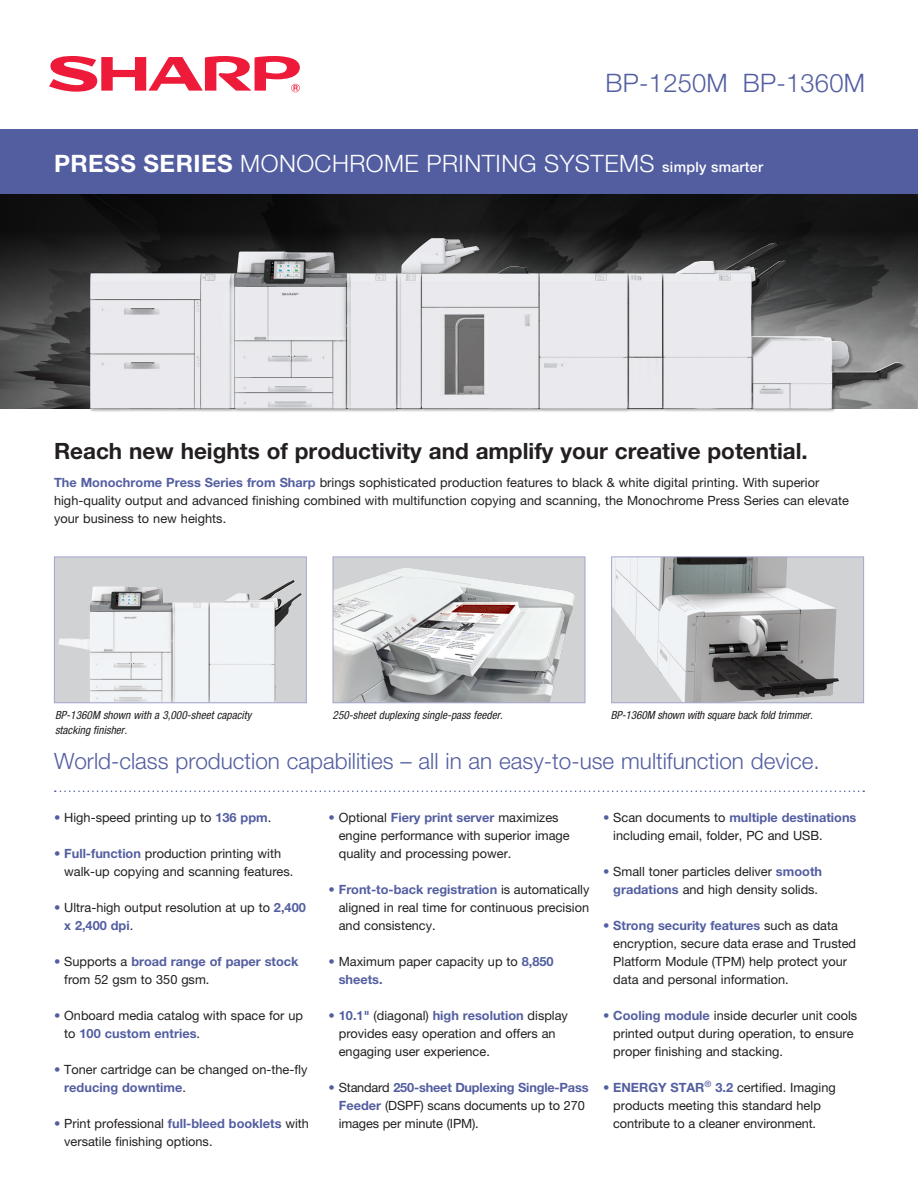
<style>
.page{position:relative;width:918px;height:1188px;background:#fff}
.page>*{position:absolute;margin:0;border:0;box-sizing:border-box;transform-origin:0 0}
.Model_Numbers_2022{font:300 25.5px "Helvetica Neue LT Std";letter-spacing:.01em;color:#535ea1}
.MFP_BOLD__TITLE_Style{font:300 24px "Helvetica Neue LT Std";letter-spacing:.02em;color:#fff}
.Lead_in_Blue_Headline_2022{font:300 22.5px "Helvetica Neue LT Std";color:#535ea1}
.Headline_BOLD_2022{font:700 22.5px "Helvetica Neue LT Std";color:#231f20}
.Body_Copy_2022_Features_for_spec_sheet{font:12.75px/18px "Helvetica Neue LT Std";color:#231f20}
.Body_Copy_2022_for_Spec_sheet{font:12.75px/18px "Helvetica Neue LT Std";letter-spacing:.005em;color:#231f20}
.Italic_Caption_Black_7_5{font:italic condensed 11.25px/15px "Helvetica Neue LT Std";letter-spacing:.005em;color:#231f20}
.s1{font-weight:700}
.s2{font-weight:500;font-size:14.25px}
.s3{font-weight:700;color:#535ea1}
.s4{color:#535ea1}
</style>
<div class="page">
<svg style="left:49px;top:56px;width:251px;height:36px"></svg>
<div style="left:0;top:130px;width:918px;height:64px;background:#535ea1"></div>
<svg style="left:0;top:194px;width:918px;height:192px;background:#1e1e1f"></svg>
<div style="left:89px;top:237px;width:818px;height:176px;background:#231f20;opacity:.4"></div>
<img style="left:90px;top:238px;width:348px;height:171px">
<svg style="left:55px;top:791px;width:809px;height:1px"></svg>
<svg style="left:56px;top:558px;width:249px;height:143px;fill:#d1d2d4"></svg>
<img style="left:58px;top:580px;width:235px;height:110px">
<div style="left:54px;top:556px;width:253px;height:147px;border:1px solid #a3a6ce"></div>
<div style="left:333px;top:557px;width:252px;height:146px;background:#d1d2d4"></div>
<img style="left:335px;top:568px;width:240px;height:133px">
<div style="left:333px;top:556px;width:252px;height:147px;border:1px solid #a3a6ce"></div>
<div style="left:612px;top:557px;width:252px;height:146px;background:#d1d2d4"></div>
<img style="left:613px;top:558px;width:226px;height:143px">
<div style="left:611px;top:556px;width:253px;height:147px;border:1px solid #a3a6ce"></div>
<p class="Model_Numbers_2022" style="left:606px;top:67px;width:261px">BP-1250M BP-1360M</p>
<p class="MFP_BOLD__TITLE_Style" style="left:54px;top:149px;width:711px"><span class="s1">PRESS SERIES</span> MONOCHROME PRINTING SYSTEMS <span class="s2">simply smarter</span></p>
<p class="Headline_BOLD_2022" style="left:54px;top:437px;width:755px">Reach new heights of productivity and amplify your creative potential.</p>
<p class="Body_Copy_2022_for_Spec_sheet" style="left:54px;top:473px;width:797px"><span class="s3">The Monochrome Press Series from Sharp</span> brings sophisticated production features to black &amp; white digital printing. With superior high-quality output and advanced finishing combined with multifunction copying and scanning, the Monochrome Press Series can elevate your business to new heights.</p>
<p class="Italic_Caption_Black_7_5" style="left:55px;top:707px;width:198px">BP-1360M shown with a 3,000-sheet capacity stacking finisher.</p>
<p class="Italic_Caption_Black_7_5" style="left:333px;top:707px;width:172px">250-sheet duplexing single-pass feeder.</p>
<p class="Italic_Caption_Black_7_5" style="left:611px;top:707px;width:204px">BP-1360M shown with square back fold trimmer.</p>
<h2 class="Lead_in_Blue_Headline_2022" style="left:54px;top:747px;width:767px">World-class production capabilities – all in an easy-to-use multifunction device.</h2>
<p class="Body_Copy_2022_Features_for_spec_sheet" style="left:54px;top:808px;width:219px"><span class="s4">•</span> High-speed printing up to <span class="s3">136 ppm</span>.</p>
<p class="Body_Copy_2022_Features_for_spec_sheet" style="left:64px;top:844px;width:231px;text-indent:-10px"><span class="s4">•</span> <span class="s3">Full-function</span> production printing with walk-up copying and scanning features.</p>
<p class="Body_Copy_2022_Features_for_spec_sheet" style="left:64px;top:898px;width:243px;text-indent:-10px"><span class="s4">•</span> Ultra-high output resolution at up to <span class="s3">2,400 x 2,400 dpi</span>.</p>
<p class="Body_Copy_2022_Features_for_spec_sheet" style="left:64px;top:952px;width:236px;text-indent:-10px"><span class="s4">•</span> Supports a <span class="s3">broad range of paper stock </span>from 52 gsm to 350 gsm.</p>
<p class="Body_Copy_2022_Features_for_spec_sheet" style="left:64px;top:1006px;width:240px;text-indent:-10px"><span class="s4">•</span> Onboard media catalog with space for up to <span class="s3">100 custom entries</span>.</p>
<p class="Body_Copy_2022_Features_for_spec_sheet" style="left:64px;top:1060px;width:245px;text-indent:-10px"><span class="s4">•</span> Toner cartridge can be changed on-the-fly <span class="s3">reducing downtime</span>.</p>
<p class="Body_Copy_2022_Features_for_spec_sheet" style="left:64px;top:1114px;width:246px;text-indent:-10px"><span class="s4">•</span> Print professional <span class="s3">full-bleed booklets</span> with versatile finishing options.</p>
<p class="Body_Copy_2022_Features_for_spec_sheet" style="left:339px;top:808px;width:232px;text-indent:-10px"><span class="s4">•</span> Optional <span class="s3">Fiery print server</span> maximizes engine performance with superior image quality and processing power.</p>
<p class="Body_Copy_2022_Features_for_spec_sheet" style="left:339px;top:880px;width:252px;text-align:justify;text-indent:-10px"><span class="s4">•</span> <span class="s3">Front-to-back registration</span> is automatically aligned in real time for continuous precision and consistency.</p>
<p class="Body_Copy_2022_Features_for_spec_sheet" style="left:339px;top:952px;width:216px;text-indent:-10px"><span class="s4">•</span> Maximum paper capacity up to <span class="s3">8,850 sheets.</span></p>
<p class="Body_Copy_2022_Features_for_spec_sheet" style="left:339px;top:1006px;width:231px;text-indent:-10px"><span class="s4">•</span> <span class="s3">10.1"</span> (diagonal) <span class="s3">high resolution</span> display provides easy operation and offers an engaging user experience.</p>
<p class="Body_Copy_2022_Features_for_spec_sheet" style="left:339px;top:1078px;width:251px;text-indent:-10px"><span class="s4">•</span> Standard <span class="s3">250-sheet Duplexing Single-Pass<br>Feeder</span> (DSPF) scans documents up to 270 images per minute (IPM).</p>
<p class="Body_Copy_2022_Features_for_spec_sheet" style="left:613px;top:808px;width:245px;text-indent:-10px"><span class="s4">•</span> Scan documents to <span class="s3">multiple destinations </span>including email, folder, PC and USB.</p>
<p class="Body_Copy_2022_Features_for_spec_sheet" style="left:603px;top:862px;width:221px;text-align:center"><span class="s4">•</span> Small toner particles deliver <span class="s3">smooth gradations</span> and high density solids.</p>
<p class="Body_Copy_2022_Features_for_spec_sheet" style="left:613px;top:916px;width:244px;text-indent:-10px"><span class="s4">•</span> <span class="s3">Strong security features</span> such as data encryption, secure data erase and Trusted Platform Module (TPM) help protect your data and personal information.</p>
<p class="Body_Copy_2022_Features_for_spec_sheet" style="left:613px;top:1006px;width:246px;text-indent:-10px"><span class="s4">•</span> <span class="s3">Cooling module</span> inside decurler unit cools printed output during operation, to ensure proper finishing and stacking.</p>
<p class="Body_Copy_2022_Features_for_spec_sheet" style="left:613px;top:1078px;width:224px;text-indent:-10px"><span class="s4">•</span> <span class="s3">ENERGY STAR</span><sup>®</sup> <span class="s3">3.2</span> certified. Imaging products meeting this standard help contribute to a cleaner environment.</p>
</div>
